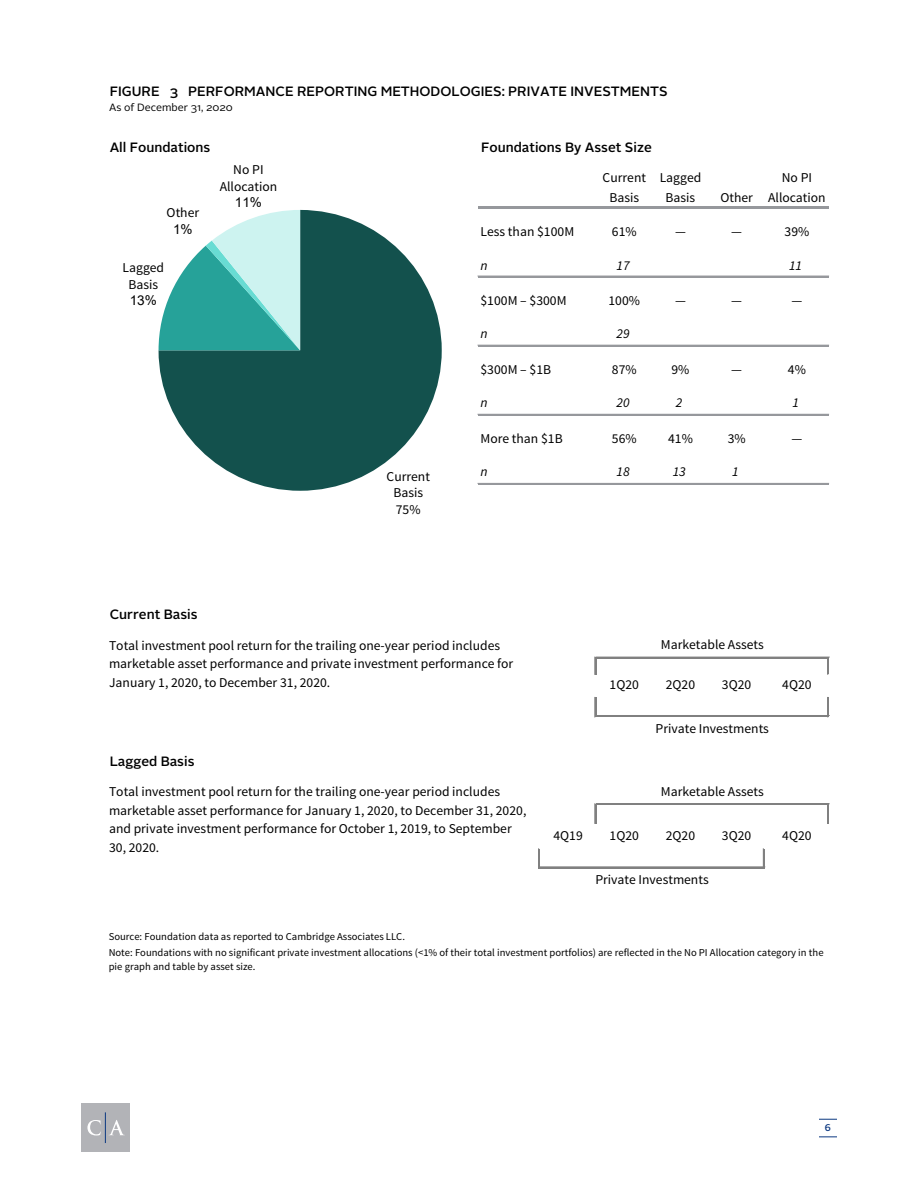
<style>
.page{position:relative;width:918px;height:1188px;background:#fff}
.page>*{position:absolute;margin:0;border:0;box-sizing:border-box;transform-origin:0 0}
.t1{font:13.5px/18.5px "Source Sans Pro";color:#000;text-align:center}
.t2{font:500 13.5px "Alright Sans";color:#000}
.t3{font:italic 13.5px "Source Sans Pro";color:#000}
.t4{font:10.5px/14.7px "Source Sans Pro";color:#000}
.t5{font:10.5px "Alright Sans";color:#000}
.t6{font:500 9.75px "Alright Sans";color:#0b3881}
.s1{font-family:"Arial"}
</style>
<div class="page">
<svg style="left:595px;top:657px;width:1px;height:17px"></svg>
<svg style="left:828px;top:659px;width:1px;height:15px"></svg>
<svg style="left:595px;top:697px;width:1px;height:20px"></svg>
<svg style="left:828px;top:697px;width:1px;height:18px"></svg>
<svg style="left:595px;top:804px;width:1px;height:19px"></svg>
<svg style="left:828px;top:805px;width:1px;height:18px"></svg>
<svg style="left:538px;top:849px;width:2px;height:19px"></svg>
<svg style="left:763px;top:849px;width:2px;height:18px"></svg>
<hr style="left:478px;top:206px;width:351px;height:3px;background:#96989c">
<hr style="left:478px;top:276px;width:351px;height:1px;background:#96989c">
<hr style="left:478px;top:345px;width:351px;height:2px;background:#96989c">
<hr style="left:478px;top:414px;width:351px;height:2px;background:#96989c">
<hr style="left:478px;top:483px;width:351px;height:2px;background:#96989c">
<hr style="left:596px;top:657px;width:233px;height:2px;background:#808080">
<hr style="left:596px;top:715px;width:233px;height:2px;background:#808080">
<hr style="left:596px;top:804px;width:233px;height:1px;background:#808080">
<hr style="left:540px;top:867px;width:225px;height:1px;background:#808080">
<svg style="left:159px;top:210px;width:283px;height:281px;fill:#13514d"></svg>
<svg style="left:159px;top:210px;width:141px;height:140px"></svg>
<div style="left:81px;top:1103px;width:49px;height:49px;background:#b2b3b7"></div>
<svg style="left:87px;top:1120px;width:14px;height:16px"></svg>
<svg style="left:109px;top:1120px;width:15px;height:15px"></svg>
<hr style="left:105px;top:1112px;width:1px;height:31px;background:#0b3881">
<svg style="left:819px;top:1119px;width:18px;height:1px"></svg>
<svg style="left:819px;top:1137px;width:18px;height:1px"></svg>
<p class="t2" style="left:110px;top:82px;width:560px">FIGURE 3 PERFORMANCE REPORTING METHODOLOGIES: PRIVATE INVESTMENTS</p>
<p class="t5" style="left:109px;top:101px;width:125px">As of December 31, 2020</p>
<p class="t2" style="left:110px;top:138px;width:102px">All Foundations</p>
<p class="t2" style="left:481px;top:138px;width:172px">Foundations By Asset Size</p>
<p class="t1" style="left:603px;top:168px;width:100px">Current Lagged</p>
<p class="t1" style="left:782px;top:168px;width:32px">No PI</p>
<p class="t1" style="left:609px;top:189px;width:31px">Basis</p>
<p class="t1" style="left:666px;top:189px;width:31px">Basis</p>
<p class="t1" style="left:720px;top:189px;width:107px">Other Allocation</p>
<p class="t1" style="left:480px;top:222px;width:95px">Less than $100M</p>
<p class="t1" style="left:612px;top:222px;width:26px">61%</p>
<p class="t1" style="left:675px;top:222px;width:12px">—</p>
<p class="t1" style="left:731px;top:222px;width:12px">—</p>
<p class="t1" style="left:785px;top:222px;width:26px">39%</p>
<p class="t3" style="left:480px;top:258px;width:9px">n</p>
<p class="t3" style="left:616px;top:258px;width:15px">17</p>
<p class="t3" style="left:789px;top:258px;width:15px">11</p>
<p class="t1" style="left:480px;top:292px;width:88px">$100M – $300M</p>
<p class="t1" style="left:609px;top:292px;width:33px">100%</p>
<p class="t1" style="left:675px;top:292px;width:12px">—</p>
<p class="t1" style="left:731px;top:292px;width:12px">—</p>
<p class="t1" style="left:792px;top:292px;width:12px">—</p>
<p class="t3" style="left:480px;top:325px;width:9px">n</p>
<p class="t3" style="left:616px;top:325px;width:15px">29</p>
<p class="t1" style="left:480px;top:361px;width:72px">$300M – $1B</p>
<p class="t1" style="left:612px;top:361px;width:26px">87%</p>
<p class="t1" style="left:672px;top:361px;width:20px">9%</p>
<p class="t1" style="left:731px;top:361px;width:12px">—</p>
<p class="t1" style="left:788px;top:361px;width:20px">4%</p>
<p class="t3" style="left:480px;top:394px;width:9px">n</p>
<p class="t3" style="left:617px;top:394px;width:15px">20</p>
<p class="t3" style="left:676px;top:394px;width:8px">2</p>
<p class="t3" style="left:792px;top:394px;width:8px">1</p>
<p class="t1" style="left:481px;top:430px;width:84px">More than $1B</p>
<p class="t1" style="left:612px;top:430px;width:26px">56%</p>
<p class="t1" style="left:668px;top:430px;width:26px">41%</p>
<p class="t1" style="left:728px;top:430px;width:20px">3%</p>
<p class="t1" style="left:792px;top:430px;width:12px">—</p>
<p class="t3" style="left:480px;top:463px;width:9px">n</p>
<p class="t3" style="left:617px;top:463px;width:15px">18</p>
<p class="t3" style="left:673px;top:463px;width:15px">13</p>
<p class="t3" style="left:732px;top:463px;width:8px">1</p>
<p class="t1" style="left:220px;top:161px;width:59px;line-height:16.6px">No PI<br>Allocation<br><span class="s1">11%</span></p>
<p class="t1" style="left:167px;top:205px;width:34px;line-height:16.4px">Other<br><span class="s1">1%</span></p>
<p class="t1" style="left:123px;top:259px;width:43px;line-height:16.6px">Lagged<br>Basis<br><span class="s1">13%</span></p>
<p class="t1" style="left:387px;top:468px;width:45px;line-height:17px">Current<br>Basis<br>75%</p>
<p class="t2" style="left:110px;top:605px;width:89px">Current Basis</p>
<p class="t1" style="left:109px;top:636px;width:406px;text-align:left">Total investment pool return for the trailing one-year period includes marketable asset performance and private investment performance for<br>January 1, 2020, to December 31, 2020.</p>
<p class="t2" style="left:110px;top:752px;width:86px">Lagged Basis</p>
<p class="t1" style="left:109px;top:783px;width:419px;text-align:left">Total investment pool return for the trailing one-year period includes marketable asset performance for January 1, 2020, to December 31, 2020, and private investment performance for October 1, 2019, to September 30, 2020.</p>
<p class="t4" style="left:109px;top:929px;width:298px">Source: Foundation data as reported to Cambridge Associates LLC.</p>
<p class="t1" style="left:661px;top:636px;width:104px">Marketable Assets</p>
<p class="t1" style="left:610px;top:675px;width:31px">1Q20</p>
<p class="t1" style="left:666px;top:675px;width:31px">2Q20</p>
<p class="t1" style="left:722px;top:675px;width:31px">3Q20</p>
<p class="t1" style="left:782px;top:675px;width:31px">4Q20</p>
<p class="t1" style="left:656px;top:720px;width:115px">Private Investments</p>
<p class="t1" style="left:661px;top:782px;width:104px">Marketable Assets</p>
<p class="t1" style="left:553px;top:827px;width:31px">4Q19</p>
<p class="t1" style="left:610px;top:827px;width:31px">1Q20</p>
<p class="t1" style="left:666px;top:827px;width:31px">2Q20</p>
<p class="t1" style="left:722px;top:827px;width:31px">3Q20</p>
<p class="t1" style="left:782px;top:827px;width:31px">4Q20</p>
<p class="t1" style="left:595px;top:871px;width:115px">Private Investments</p>
<p class="t4" style="left:109px;top:945px;width:716px">Note: Foundations with no significant private investment allocations (&lt;1% of their total investment portfolios) are reflected in the No PI Allocation category in the pie graph and table by asset size.</p>
<p class="t6" style="left:825px;top:1121px;width:8px">6</p>
</div>
